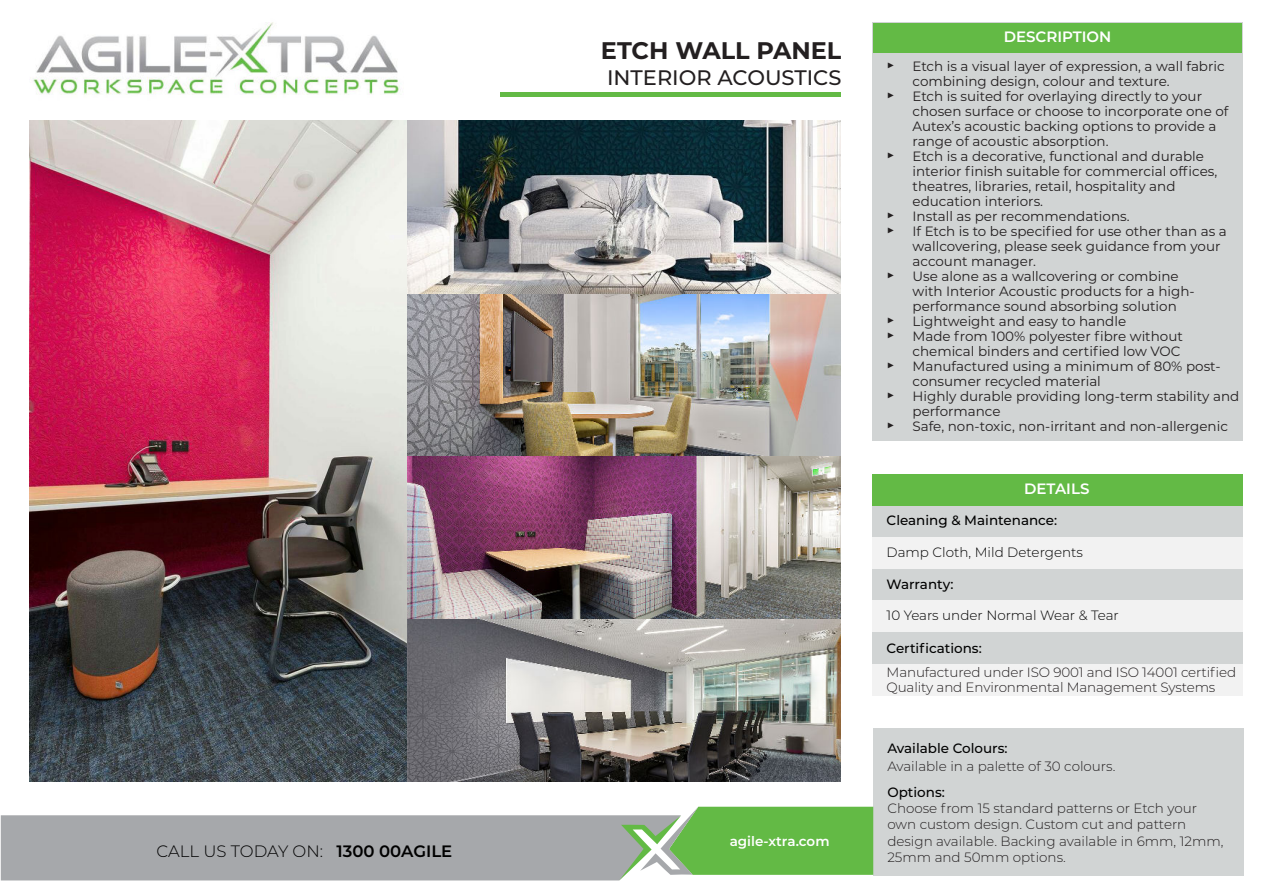
<style>
.page{position:relative;width:1263px;height:893px;background:#fff}
.page>*{position:absolute;margin:0;border:0;box-sizing:border-box;transform-origin:0 0}
.t1{font:700 24px "Montserrat";color:#231f20}
.t2{font:500 21px "Montserrat";color:#231f20}
.t3{font:300 16.5px "Montserrat";color:#000}
.t4{font:600 15px "Montserrat";color:#fff}
.t5{font:13.5px/15px "Montserrat";color:#231f20}
.t6{font:300 13.5px/16.2px "Montserrat";color:#231f20}
.t7{font:500 13.5px "Montserrat";color:#000}
.t8{font:300 13.5px "Montserrat";color:#000}
.t9{font:600 13.5px "Montserrat";color:#fff}
.s1{font-weight:600}
</style>
<div class="page">
<img style="left:29px;top:22px;width:407px;height:107px">
<img style="left:30px;top:121px;width:377px;height:660px">
<div style="left:872px;top:22px;width:370px;height:418px;background:#d1d4d4"></div>
<div style="left:872px;top:505px;width:370px;height:32px;background:#d1d4d4"></div>
<div style="left:872px;top:569px;width:370px;height:31px;background:#d1d4d4"></div>
<div style="left:872px;top:632px;width:370px;height:32px;background:#d1d4d4"></div>
<div style="left:873px;top:728px;width:370px;height:147px;background:#d1d4d4"></div>
<div style="left:872px;top:537px;width:370px;height:32px;background:#f2f2f2"></div>
<div style="left:872px;top:600px;width:370px;height:32px;background:#f2f2f2"></div>
<div style="left:872px;top:664px;width:370px;height:32px;background:#f2f2f2"></div>
<div style="left:873px;top:23px;width:369px;height:29px;background:#63ba45"></div>
<div style="left:872px;top:474px;width:370px;height:31px;background:#63ba45"></div>
<svg style="left:1px;top:807px;width:872px;height:73px;background:#a3b6a0"></svg>
<div style="left:500px;top:92px;width:341px;height:5px;background:#63ba45"></div>
<img style="left:407px;top:121px;width:434px;height:660px">
<p class="t3" style="left:157px;top:844px;width:297px">CALL US TODAY ON: <span class="s1">1300 00AGILE</span></p>
<h1 class="t1" style="left:601px;top:37px;width:242px">ETCH WALL PANEL</h1>
<h2 class="t2" style="left:607px;top:69px;width:236px">INTERIOR ACOUSTICS</h2>
<p class="t9" style="left:730px;top:836px;width:101px">agile-xtra.com</p>
<p class="t5" style="left:887px;top:58px;width:10px">▶</p>
<p class="t5" style="left:887px;top:88px;width:10px">▶</p>
<p class="t5" style="left:887px;top:148px;width:10px">▶</p>
<p class="t5" style="left:887px;top:208px;width:10px">▶ ▶</p>
<p class="t5" style="left:887px;top:268px;width:10px">▶</p>
<p class="t5" style="left:887px;top:313px;width:10px">▶ ▶</p>
<p class="t5" style="left:887px;top:358px;width:10px">▶</p>
<p class="t5" style="left:887px;top:388px;width:10px">▶</p>
<p class="t5" style="left:887px;top:418px;width:10px">▶</p>
<p class="t4" style="left:1004px;top:30px;width:109px">DESCRIPTION</p>
<p class="t5" style="left:912px;top:60px;width:328px">Etch is a visual layer of expression, a wall fabric combining design, colour and texture.<br>Etch is suited for overlaying directly to your chosen surface or choose to incorporate one of Autex’s acoustic backing options to provide a range of acoustic absorption.<br>Etch is a decorative, functional and durable interior finish suitable for commercial offices, theatres, libraries, retail, hospitality and education interiors.<br>Install as per recommendations.<br>If Etch is to be specified for use other than as a wallcovering, please seek guidance from your account manager.<br>Use alone as a wallcovering or combine<br>with Interior Acoustic products for a high&shy;performance sound absorbing solution Lightweight and easy to handle<br>Made from 100% polyester fibre without chemical binders and certified low VOC Manufactured using a minimum of 80% post&shy;consumer recycled material<br>Highly durable providing long-term stability and performance<br>Safe, non-toxic, non-irritant and non-allergenic</p>
<p class="t4" style="left:1024px;top:482px;width:67px">DETAILS</p>
<p class="t7" style="left:886px;top:515px;width:172px">Cleaning &amp; Maintenance:</p>
<p class="t8" style="left:886px;top:547px;width:198px">Damp Cloth, Mild Detergents</p>
<p class="t7" style="left:886px;top:579px;width:68px">Warranty:</p>
<p class="t8" style="left:886px;top:610px;width:234px">10 Years under Normal Wear &amp; Tear</p>
<p class="t7" style="left:886px;top:642px;width:97px">Certifications:</p>
<p class="t6" style="left:886px;top:665px;width:351px;line-height:15px">Manufactured under ISO 9001 and ISO 14001 certified<br>Quality and Environmental Management Systems</p>
<p class="t7" style="left:887px;top:742px;width:122px">Available Colours:</p>
<p class="t6" style="left:887px;top:759px;width:230px">Available in a palette of 30 colours.</p>
<p class="t6" style="left:887px;top:801px;width:338px">Choose from 15 standard patterns or Etch your own custom design. Custom cut and pattern design available. Backing available in 6mm, 12mm, 25mm and 50mm options.</p>
<p class="t7" style="left:887px;top:786px;width:59px">Options:</p>
</div>
